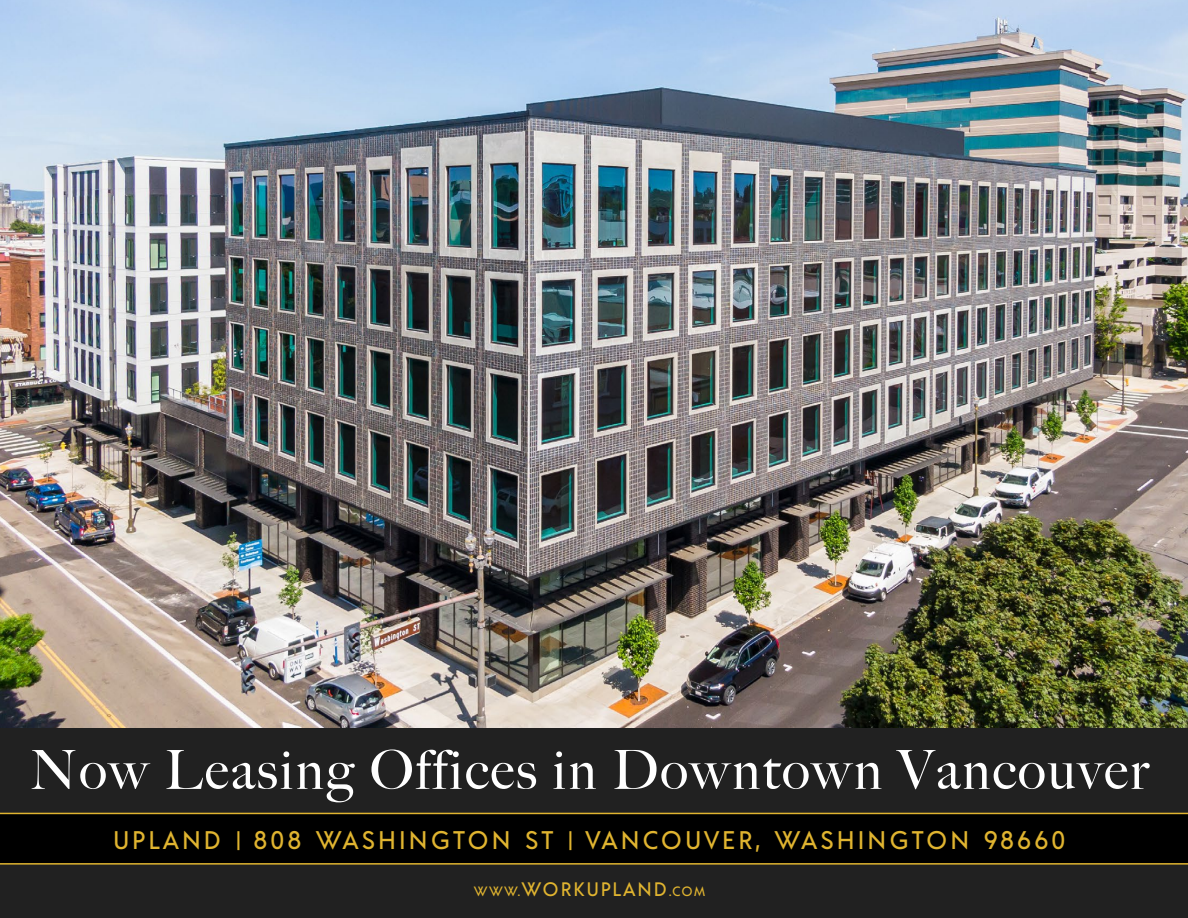
<style>
.page{position:relative;width:1188px;height:918px;background:#fff}
.page>*{position:absolute;margin:0;border:0;box-sizing:border-box;transform-origin:0 0}
.Page_Header_-_Big_Ca{font:500 54px "Big Caslon";letter-spacing:.04em;color:#fff}
.t1{font:500 25.5px "Acre";letter-spacing:.12em;color:#e0b430}
.t2{font:500 19.5px "Acre";letter-spacing:.1em;color:#e0b430}
.s1{font-size:21px}
.s2{font-size:13.5px}
</style>
<div class="page">
<img style="left:0;top:0;width:1188px;height:728px">
<div style="left:0;top:728px;width:1188px;height:190px;background:#212121"></div>
<svg style="left:0;top:813px;width:1188px;height:52px;background:#0b0902"></svg>
<p class="Page_Header_-_Big_Ca" style="left:30px;top:726px;width:1121px">Now Leasing Offices in Downtown Vancouver</p>
<p class="t1" style="left:114px;top:823px;width:953px">UPLAND <span class="s1">|</span> 808 WASHINGTON ST <span class="s1">|</span> VANCOUVER, WASHINGTON 98660</p>
<p class="t2" style="left:474px;top:875px;width:233px"><span class="s2">WWW.</span>WORKUPLAND<span class="s2">.COM</span></p>
</div>
